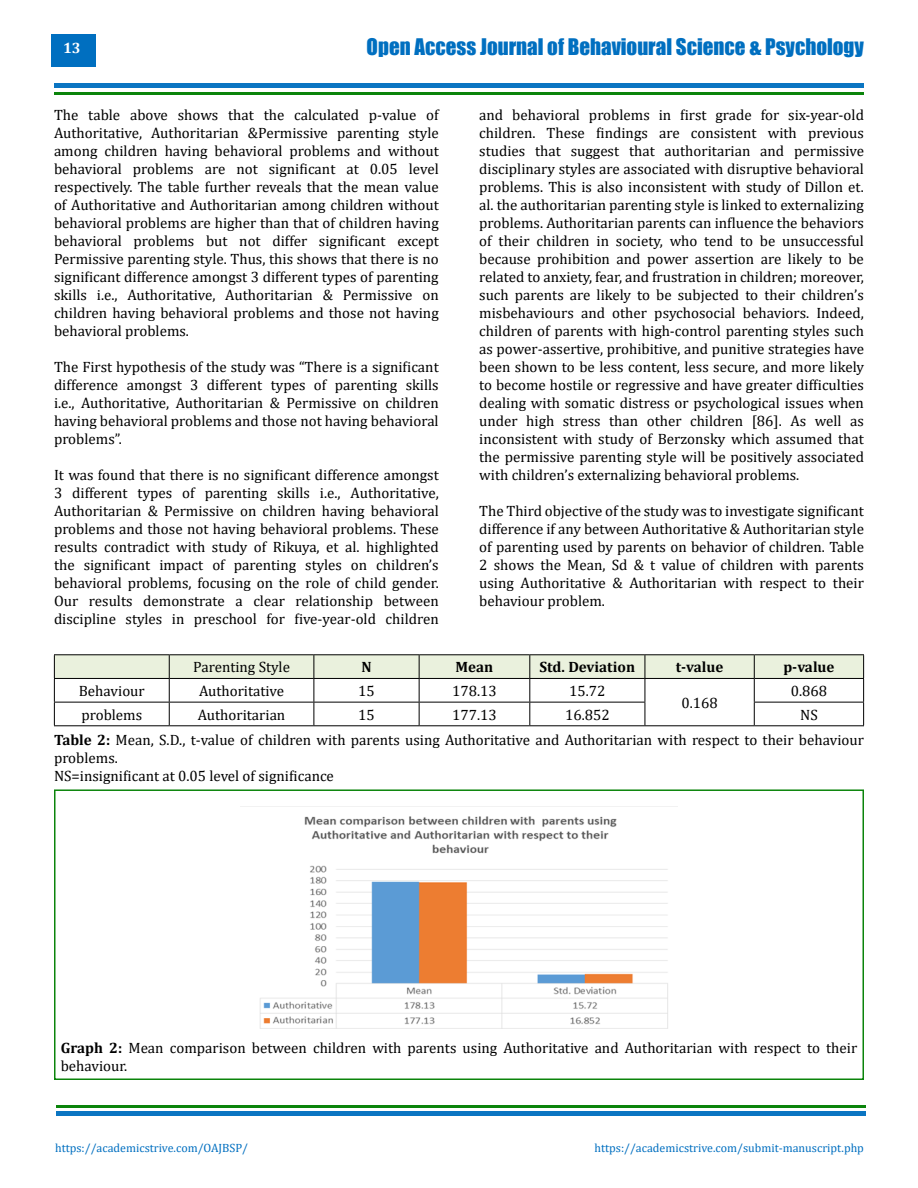
<style>
.page{position:relative;width:918px;height:1188px;background:#fff}
.page>*{position:absolute;margin:0;border:0;box-sizing:border-box;transform-origin:0 0}
.t1{font:21px "Impact";color:#006fc0}
.AS_Paragraph{font:15px/18px "Cambria";color:#000;text-align:justify}
.AS_Table_Legend{font:15px/18px "Cambria";color:#000}
.AS_Paragraph-2{font:700 15px "Cambria";color:#000}
.t2{font:700 15px "Cambria";color:#fff}
.t3{font:12px "Cambria";color:#006fc0}
.s1{font-weight:700}
</style>
<div class="page">
<div style="left:51px;top:34px;width:45px;height:33px;background:#006fc0"></div>
<div style="left:54px;top:83px;width:810px;height:5px;background:#0b75c2"></div>
<div style="left:56px;top:1111px;width:810px;height:5px;background:#0b75c2"></div>
<hr style="left:54px;top:92px;width:810px;height:2px;background:#007f01">
<hr style="left:56px;top:1106px;width:810px;height:2px;background:#007f01">
<hr style="left:54px;top:654px;width:115px;height:1px;background:#000">
<hr style="left:169px;top:654px;width:145px;height:1px;background:#000">
<hr style="left:314px;top:654px;width:105px;height:1px;background:#000">
<hr style="left:419px;top:654px;width:111px;height:1px;background:#000">
<hr style="left:530px;top:654px;width:115px;height:1px;background:#000">
<hr style="left:645px;top:654px;width:109px;height:1px;background:#000">
<hr style="left:754px;top:654px;width:110px;height:1px;background:#000">
<hr style="left:645px;top:725px;width:109px;height:1px;background:#000">
<hr style="left:54px;top:725px;width:115px;height:1px;background:#000">
<hr style="left:169px;top:725px;width:145px;height:1px;background:#000">
<hr style="left:314px;top:725px;width:105px;height:1px;background:#000">
<hr style="left:419px;top:725px;width:111px;height:1px;background:#000">
<hr style="left:530px;top:725px;width:115px;height:1px;background:#000">
<svg style="left:54px;top:655px;width:810px;height:70px"></svg>
<hr style="left:754px;top:725px;width:110px;height:1px;background:#000">
<img style="left:241px;top:806px;width:436px;height:223px">
<div style="left:54px;top:789px;width:810px;height:291px;border:2px solid #007f01"></div>
<p class="t2" style="left:63px;top:38px;width:19px">13</p>
<h1 class="t1" style="left:367px;top:31px;width:499px">Open Access Journal of Behavioural Science &amp; Psychology</h1>
<p class="AS_Paragraph" style="left:54px;top:105px;width:386px">The table above shows that the calculated p-value of Authoritative, Authoritarian &amp;Permissive parenting style among children having behavioral problems and without behavioral problems are not significant at 0.05 level respectively. The table further reveals that the mean value of Authoritative and Authoritarian among children without behavioral problems are higher than that of children having behavioral problems but not differ significant except Permissive parenting style. Thus, this shows that there is no significant difference amongst 3 different types of parenting skills i.e., Authoritative, Authoritarian &amp; Permissive on children having behavioral problems and those not having behavioral problems.</p>
<p class="AS_Paragraph" style="left:54px;top:357px;width:386px">The First hypothesis of the study was “There is a significant difference amongst 3 different types of parenting skills i.e., Authoritative, Authoritarian &amp; Permissive on children having behavioral problems and those not having behavioral problems”.</p>
<p class="AS_Paragraph" style="left:54px;top:465px;width:386px">It was found that there is no significant difference amongst 3 different types of parenting skills i.e., Authoritative, Authoritarian &amp; Permissive on children having behavioral problems and those not having behavioral problems. These results contradict with study of Rikuya, et al. highlighted the significant impact of parenting styles on children’s behavioral problems, focusing on the role of child gender.<br>Our results demonstrate a clear relationship between discipline styles in preschool for five-year-old children</p>
<p class="AS_Paragraph" style="left:479px;top:105px;width:386px">and behavioral problems in first grade for six-year-old children. These findings are consistent with previous studies that suggest that authoritarian and permissive disciplinary styles are associated with disruptive behavioral problems. This is also inconsistent with study of Dillon et. al. the authoritarian parenting style is linked to externalizing problems. Authoritarian parents can influence the behaviors of their children in society, who tend to be unsuccessful because prohibition and power assertion are likely to be related to anxiety, fear, and frustration in children; moreover, such parents are likely to be subjected to their children’s misbehaviours and other psychosocial behaviors. Indeed, children of parents with high-control parenting styles such as power-assertive, prohibitive, and punitive strategies have been shown to be less content, less secure, and more likely to become hostile or regressive and have greater difficulties dealing with somatic distress or psychological issues when under high stress than other children [86]. As well as inconsistent with study of Berzonsky which assumed that the permissive parenting style will be positively associated with children’s externalizing behavioral problems.</p>
<p class="AS_Paragraph" style="left:479px;top:501px;width:386px">The Third objective of the study was to investigate significant difference if any between Authoritative &amp; Authoritarian style of parenting used by parents on behavior of children. Table 2 shows the Mean, Sd &amp; t value of children with parents using Authoritative &amp; Authoritarian with respect to their behaviour problem.</p>
<p class="AS_Paragraph" style="left:193px;top:658px;width:98px">Parenting Style</p>
<p class="AS_Paragraph-2" style="left:361px;top:657px;width:12px">N</p>
<p class="AS_Paragraph-2" style="left:456px;top:657px;width:39px">Mean</p>
<p class="AS_Paragraph-2" style="left:540px;top:657px;width:97px">Std. Deviation</p>
<p class="AS_Paragraph-2" style="left:676px;top:657px;width:49px">t-value</p>
<p class="AS_Paragraph-2" style="left:783px;top:657px;width:53px">p-value</p>
<p class="AS_Paragraph" style="left:79px;top:682px;width:67px">Behaviour</p>
<p class="AS_Paragraph" style="left:199px;top:682px;width:87px">Authoritative</p>
<p class="AS_Paragraph" style="left:358px;top:682px;width:18px">15</p>
<p class="AS_Paragraph" style="left:452px;top:682px;width:46px">178.13</p>
<p class="AS_Paragraph" style="left:569px;top:682px;width:38px">15.72</p>
<p class="AS_Paragraph" style="left:791px;top:682px;width:38px">0.868</p>
<p class="AS_Paragraph" style="left:681px;top:694px;width:38px">0.168</p>
<p class="AS_Paragraph" style="left:81px;top:706px;width:62px">problems</p>
<p class="AS_Paragraph" style="left:198px;top:706px;width:89px">Authoritarian</p>
<p class="AS_Paragraph" style="left:358px;top:706px;width:18px">15</p>
<p class="AS_Paragraph" style="left:452px;top:706px;width:46px">177.13</p>
<p class="AS_Paragraph" style="left:565px;top:706px;width:46px">16.852</p>
<p class="AS_Paragraph" style="left:800px;top:706px;width:19px">NS</p>
<p class="AS_Table_Legend" style="left:54px;top:731px;width:811px"><span class="s1">Table 2:</span> Mean, S.D., t-value of children with parents using Authoritative and Authoritarian with respect to their behaviour problems.</p>
<p class="AS_Table_Legend" style="left:54px;top:767px;width:281px">NS=insignificant at 0.05 level of significance</p>
<p class="AS_Table_Legend" style="left:61px;top:1039px;width:798px"><span class="s1">Graph 2:</span> Mean comparison between children with parents using Authoritative and Authoritarian with respect to their behaviour.</p>
<p class="t3" style="left:55px;top:1141px;width:195px">https://academicstrive.com/OAJBSP/</p>
<p class="t3" style="left:594px;top:1141px;width:271px">https://academicstrive.com/submit-manuscript.php</p>
</div>
